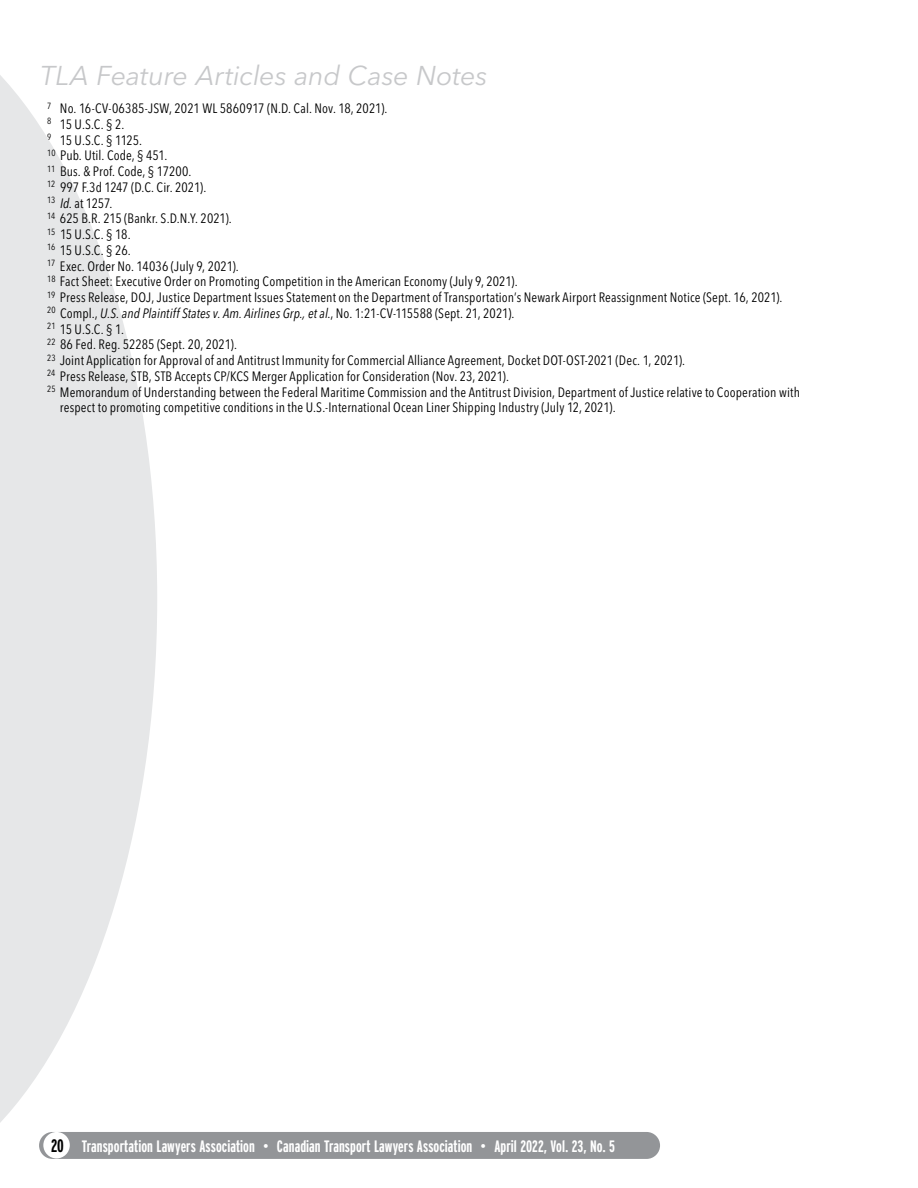
<style>
.page{position:relative;width:918px;height:1188px;background:#fff}
.page>*{position:absolute;margin:0;border:0;box-sizing:border-box;transform-origin:0 0}
.t1{font:italic 27px "Avenir Next LT Pro";letter-spacing:-.005em;color:#c7c8ca}
.t2{font:700 16.5px "Interstate Compressed";letter-spacing:.005em;color:#fff}
.t3{font:condensed 13.5px "Avenir Next LT Pro";letter-spacing:.01em;color:#000}
.t4{font:italic condensed 13.5px "Avenir Next LT Pro";letter-spacing:.005em;color:#000}
.s1{font-style:italic}
.s2{font-style:normal}
.s3{font-size:18px;color:#000}
</style>
<div class="page">
<svg style="left:0;top:75px;width:157px;height:1048px;fill:#e6e7e8"></svg>
<div style="left:39px;top:1132px;width:621px;height:27px;background:#939598"></div>
<h1 class="t1" style="left:40px;top:60px;width:449px">TLA Feature Articles and Case Notes</h1>
<p class="t3" style="left:47px;top:100px;width:342px"><sup>7</sup> No. 16-CV-06385-JSW, 2021 WL 5860917 (N.D. Cal. Nov. 18, 2021).</p>
<p class="t3" style="left:47px;top:116px;width:79px"><sup>8</sup> 15 U.S.C. § 2.</p>
<p class="t3" style="left:47px;top:132px;width:96px"><sup>9</sup> 15 U.S.C. § 1125.</p>
<p class="t3" style="left:47px;top:148px;width:122px"><sup>10</sup> Pub. Util. Code, § 451.</p>
<p class="t3" style="left:47px;top:163px;width:146px"><sup>11</sup> Bus. &amp; Prof. Code, § 17200.</p>
<p class="t3" style="left:47px;top:179px;width:161px"><sup>12</sup> 997 F.3d 1247 (D.C. Cir. 2021).</p>
<p class="t3" style="left:47px;top:195px;width:67px"><sup>13</sup> <span class="s1">Id</span>. at 1257.</p>
<p class="t3" style="left:47px;top:211px;width:186px"><sup>14</sup> 625 B.R. 215 (Bankr. S.D.N.Y. 2021).</p>
<p class="t3" style="left:47px;top:226px;width:85px"><sup>15</sup> 15 U.S.C. § 18.</p>
<p class="t3" style="left:47px;top:242px;width:85px"><sup>16</sup> 15 U.S.C. § 26.</p>
<p class="t3" style="left:47px;top:258px;width:193px"><sup>17</sup> Exec. Order No. 14036 (July 9, 2021).</p>
<p class="t3" style="left:47px;top:274px;width:472px"><sup>18</sup> Fact Sheet: Executive Order on Promoting Competition in the American Economy (July 9, 2021).</p>
<p class="t3" style="left:47px;top:289px;width:737px"><sup>19</sup> Press Release, DOJ, Justice Department Issues Statement on the Department of Transportation’s Newark Airport Reassignment Notice (Sept. 16, 2021).</p>
<p class="t4" style="left:47px;top:305px;width:469px"><sup>20</sup> <span class="s2">Compl.,</span> U.S. and Plaintiff States v. Am. Airlines Grp., et al<span class="s2">., No. 1:21-CV-115588 (Sept. 21, 2021).</span></p>
<p class="t3" style="left:47px;top:321px;width:78px"><sup>21</sup> 15 U.S.C. § 1.</p>
<p class="t3" style="left:47px;top:337px;width:191px"><sup>22</sup> 86 Fed. Reg. 52285 (Sept. 20, 2021).</p>
<p class="t3" style="left:47px;top:352px;width:639px"><sup>23</sup> Joint Application for Approval of and Antitrust Immunity for Commercial Alliance Agreement, Docket DOT-OST-2021 (Dec. 1, 2021).</p>
<p class="t3" style="left:47px;top:368px;width:463px"><sup>24</sup> Press Release, STB, STB Accepts CP/KCS Merger Application for Consideration (Nov. 23, 2021).</p>
<p class="t3" style="left:47px;top:384px;width:754px"><sup>25</sup> Memorandum of Understanding between the Federal Maritime Commission and the Antitrust Division, Department of Justice relative to Cooperation with</p>
<p class="t3" style="left:60px;top:400px;width:557px">respect to promoting competitive conditions in the U.S.-International Ocean Liner Shipping Industry (July 12, 2021).</p>
<p class="t2" style="left:51px;top:1137px;width:566px"><span class="s3">20</span> Transportation Lawyers Association • Canadian Transport Lawyers Association • April 2022, Vol. 23, No. 5</p>
</div>
